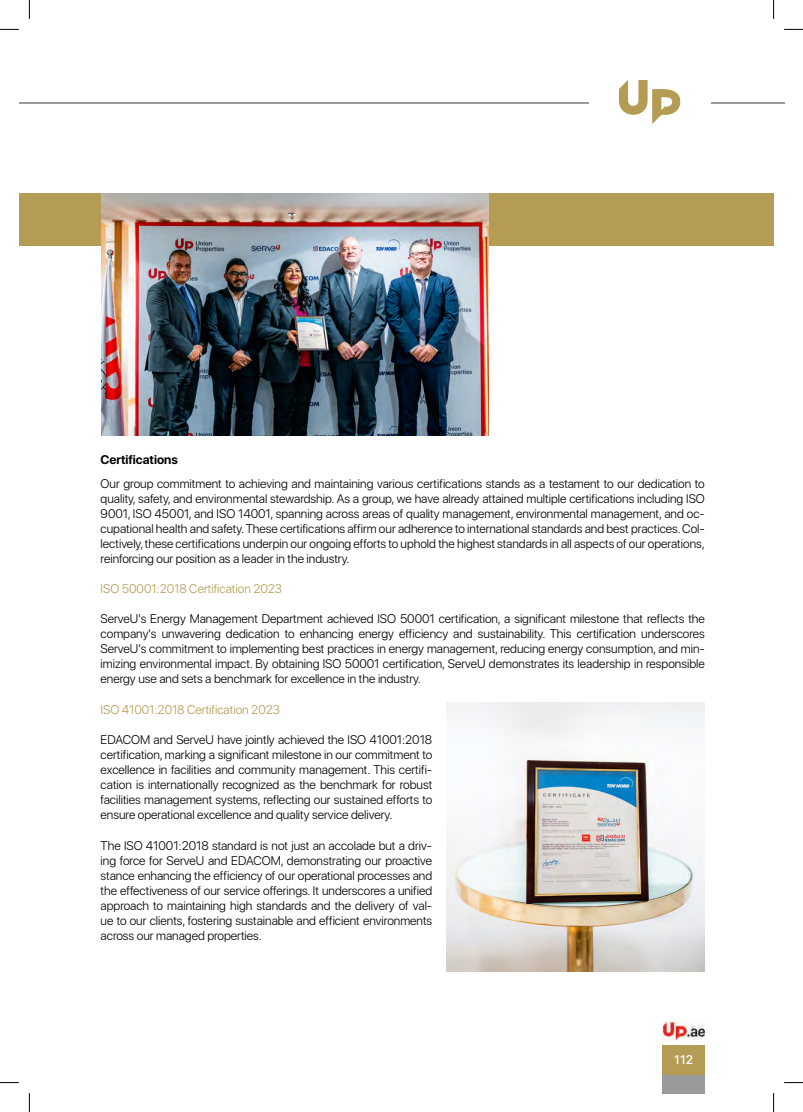
<style>
.page{position:relative;width:803px;height:1112px;background:#fff}
.page>*{position:absolute;margin:0;border:0;box-sizing:border-box;transform-origin:0 0}
.t1{font:300 12.5px/15px "SF Pro Display";color:#000;text-align:justify}
.t2{font:300 12.5px "SF Pro Display";color:#b49b54}
.t3{font:700 12.5px "SF Pro Display";color:#000}
.t4{font:500 12.5px "SF Pro Display";color:#fefefe}
</style>
<div class="page">
<svg style="left:619px;top:80px;width:62px;height:44px"></svg>
<hr style="left:19px;top:102px;width:570px;height:1px;background:#989a9b">
<hr style="left:711px;top:102px;width:62px;height:1px;background:#989a9b">
<img style="left:662px;top:1021px;width:43px;height:20px">
<div style="left:662px;top:1044px;width:43px;height:38px;background:#b49c54"></div>
<div style="left:662px;top:1074px;width:43px;height:18px;background:#989a9b"></div>
<div style="left:19px;top:193px;width:754px;height:53px;background:#b49c54"></div>
<img style="left:102px;top:193px;width:386px;height:242px">
<img style="left:446px;top:702px;width:259px;height:269px">
<svg style="left:0;top:29px;width:19px;height:1px"></svg>
<svg style="left:784px;top:29px;width:19px;height:1px"></svg>
<svg style="left:0;top:1082px;width:19px;height:1px"></svg>
<svg style="left:784px;top:1082px;width:19px;height:1px"></svg>
<svg style="left:29px;top:0;width:1px;height:19px"></svg>
<svg style="left:29px;top:1093px;width:1px;height:18px"></svg>
<svg style="left:773px;top:0;width:1px;height:19px"></svg>
<svg style="left:773px;top:1093px;width:1px;height:18px"></svg>
<p class="t3" style="left:101px;top:452px;width:79px">Certifications</p>
<p class="t1" style="left:101px;top:476px;width:606px">Our group commitment to achieving and maintaining various certifications stands as a testament to our dedication to quality, safety, and environmental stewardship. As a group, we have already attained multiple certifications including ISO 9001, ISO 45001, and ISO 14001, spanning across areas of quality management, environmental management, and oc&shy;cupational health and safety. These certifications affirm our adherence to international standards and best practices. Col&shy;lectively, these certifications underpin our ongoing efforts to uphold the highest standards in all aspects of our operations, reinforcing our position as a leader in the industry.</p>
<p class="t2" style="left:101px;top:579px;width:183px">ISO 50001:2018 Certification 2023</p>
<p class="t1" style="left:101px;top:611px;width:606px">ServeU's Energy Management Department achieved ISO 50001 certification, a significant milestone that reflects the company's unwavering dedication to enhancing energy efficiency and sustainability. This certification underscores ServeU's commitment to implementing best practices in energy management, reducing energy consumption, and min&shy;imizing environmental impact. By obtaining ISO 50001 certification, ServeU demonstrates its leadership in responsible energy use and sets a benchmark for excellence in the industry.</p>
<p class="t2" style="left:101px;top:701px;width:181px">ISO 41001:2018 Certification 2023</p>
<p class="t1" style="left:101px;top:732px;width:333px">EDACOM and ServeU have jointly achieved the ISO 41001:2018 certification, marking a significant milestone in our commitment to excellence in facilities and community management. This certifi&shy;cation is internationally recognized as the benchmark for robust facilities management systems, reflecting our sustained efforts to ensure operational excellence and quality service delivery.</p>
<p class="t1" style="left:101px;top:837px;width:333px">The ISO 41001:2018 standard is not just an accolade but a driv&shy;ing force for ServeU and EDACOM, demonstrating our proactive stance enhancing the efficiency of our operational processes and the effectiveness of our service offerings. It underscores a unified approach to maintaining high standards and the delivery of val&shy;ue to our clients, fostering sustainable and efficient environments across our managed properties.</p>
<p class="t4" style="left:674px;top:1050px;width:20px">112</p>
</div>
